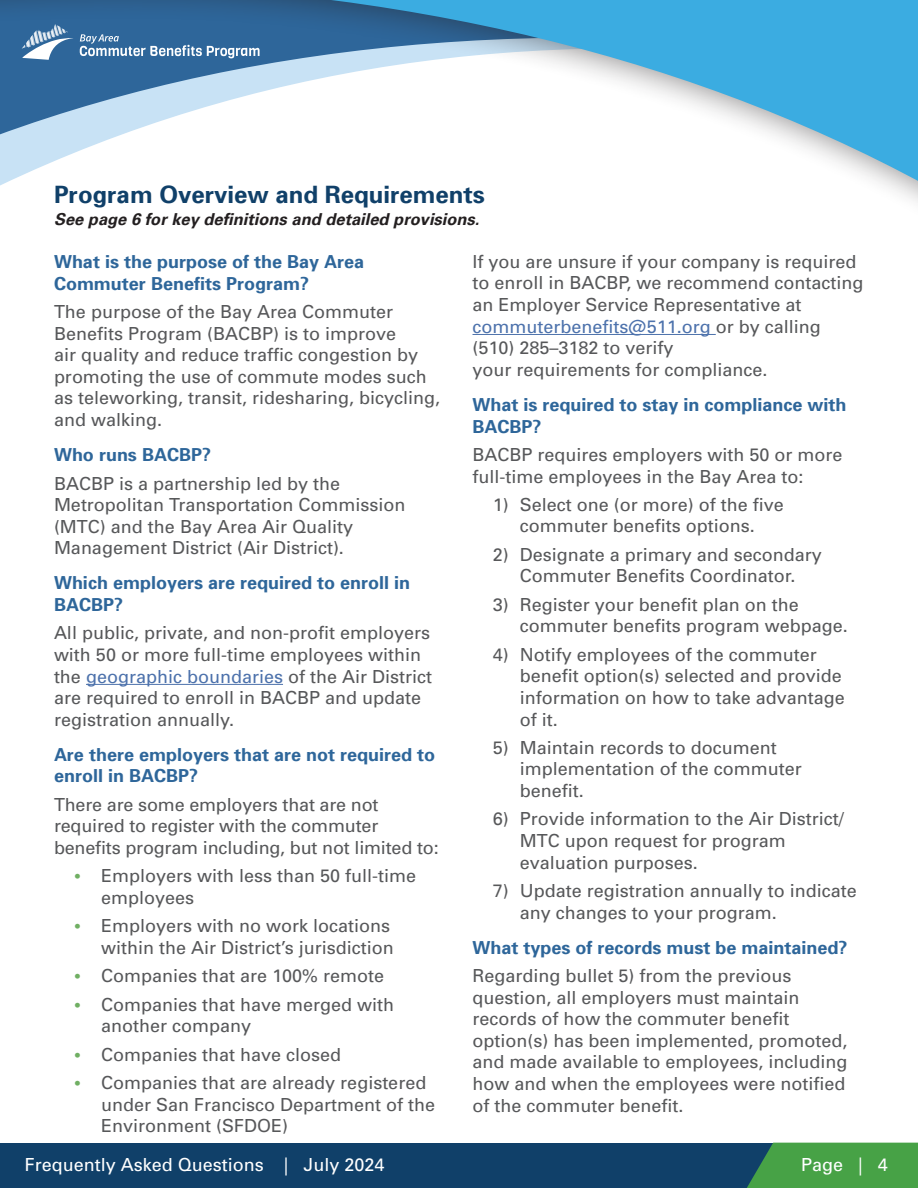
<style>
.page{position:relative;width:918px;height:1188px;background:#fff}
.page>*{position:absolute;margin:0;border:0;box-sizing:border-box;transform-origin:0 0}
.t1{font:700 24px "Univers 65";color:#104069}
.Body{font:18px/21.6px "Univers";color:#57585a}
.Bullets_Numbered_List{font:18px/21.6px "Univers";color:#57585a}
.Bullets{font:18px/21.6px "Univers";color:#57585a}
.H3{font:700 18px/21.6px "Univers 65";color:#2e669a}
.t2{font:18px "Univers";color:#fff}
.Body-2{font:italic 700 16.5px "Univers";color:#231f20}
.s1{color:#4d72ac}
.s2{font-family:"Univers 65";font-weight:700;font-size:19.5px;color:#70af63}
</style>
<div class="page">
<svg style="left:0;top:0;width:918px;height:203px"></svg>
<svg style="left:80px;top:34px;width:180px;height:24px"></svg>
<svg style="left:22px;top:24px;width:51px;height:35px"></svg>
<div style="left:0;top:1143px;width:918px;height:45px;background:#104069"></div>
<svg style="left:747px;top:1143px;width:171px;height:45px"></svg>
<hr style="left:86px;top:684px;width:197px;height:1px;background:#4d72ac">
<hr style="left:472px;top:334px;width:244px;height:1px;background:#4d72ac">
<h1 class="t1" style="left:54px;top:179px;width:432px">Program Overview and Requirements</h1>
<p class="Body-2" style="left:54px;top:209px;width:427px">See page 6 for key definitions and detailed provisions.</p>
<h6 class="H3" style="left:54px;top:250px;width:312px">What is the purpose of the Bay Area<br>Commuter Benefits Program?</h6>
<p class="Body" style="left:54px;top:301px;width:388px">The purpose of the Bay Area Commuter Benefits Program (BACBP) is to improve<br>air quality and reduce traffic congestion by promoting the use of commute modes such as teleworking, transit, ridesharing, bicycling, and walking.</p>
<h6 class="H3" style="left:54px;top:443px;width:159px">Who runs BACBP?</h6>
<p class="Body" style="left:54px;top:473px;width:353px">BACBP is a partnership led by the Metropolitan Transportation Commission (MTC) and the Bay Area Air Quality Management District (Air District).</p>
<h6 class="H3" style="left:54px;top:572px;width:358px">Which employers are required to enroll in<br>BACBP?</h6>
<p class="Body" style="left:54px;top:622px;width:380px">All public, private, and non-profit employers with 50 or more full-time employees within the <span class="s1">geographic boundaries</span> of the Air District are required to enroll in BACBP and update registration annually.</p>
<h6 class="H3" style="left:54px;top:743px;width:383px">Are there employers that are not required to enroll in BACBP?</h6>
<p class="Body" style="left:54px;top:794px;width:386px">There are some employers that are not required to register with the commuter benefits program including, but not limited to:</p>
<h3 class="Bullets" style="left:101px;top:865px;width:317px;text-indent:-27px"><span class="s2">•</span> Employers with less than 50 full-time employees</h3>
<h3 class="Bullets" style="left:74px;top:915px;width:321px;text-align:right"><span class="s2">•</span> Employers with no work locations within the Air District’s jurisdiction</h3>
<h3 class="Bullets" style="left:74px;top:965px;width:312px"><span class="s2">•</span> Companies that are 100% remote</h3>
<h3 class="Bullets" style="left:101px;top:994px;width:295px;text-indent:-27px"><span class="s2">•</span> Companies that have merged with another company</h3>
<h3 class="Bullets" style="left:74px;top:1044px;width:269px"><span class="s2">•</span> Companies that have closed</h3>
<h3 class="Bullets" style="left:101px;top:1072px;width:336px;text-indent:-27px"><span class="s2">•</span> Companies that are already registered under San Francisco Department of the<br>Environment (SFDOE)</h3>
<p class="Body" style="left:472px;top:251px;width:393px">If you are unsure if your company is required to enroll in BACBP, we recommend contacting an Employer Service Representative at <span class="s1">commuterbenefits@511.org</span> or by calling (510) 285–3182 to verify<br>your requirements for compliance.</p>
<h6 class="H3" style="left:472px;top:393px;width:376px">What is required to stay in compliance with<br>BACBP?</h6>
<p class="Body" style="left:472px;top:444px;width:372px">BACBP requires employers with 50 or more full-time employees in the Bay Area to:</p>
<h3 class="Bullets_Numbered_List" style="left:493px;top:494px;width:293px;text-align:center">1) Select one (or more) of the five commuter benefits options.</h3>
<h3 class="Bullets_Numbered_List" style="left:493px;top:544px;width:331px;text-align:center">2) Designate a primary and secondary<br>Commuter Benefits Coordinator.</h3>
<h3 class="Bullets_Numbered_List" style="left:520px;top:594px;width:330px;text-indent:-27px">3) Register your benefit plan on the commuter benefits program webpage.</h3>
<h3 class="Bullets_Numbered_List" style="left:520px;top:644px;width:327px;text-indent:-27px">4) Notify employees of the commuter benefit option(s) selected and provide information on how to take advantage of it.</h3>
<h3 class="Bullets_Numbered_List" style="left:520px;top:737px;width:283px;text-indent:-27px">5) Maintain records to document implementation of the commuter benefit.</h3>
<h3 class="Bullets_Numbered_List" style="left:520px;top:808px;width:326px;text-indent:-27px">6) Provide information to the Air District/<br>MTC upon request for program evaluation purposes.</h3>
<h3 class="Bullets_Numbered_List" style="left:520px;top:880px;width:339px;text-indent:-27px">7) Update registration annually to indicate any changes to your program.</h3>
<h6 class="H3" style="left:472px;top:936px;width:377px">What types of records must be maintained?</h6>
<p class="Body" style="left:472px;top:965px;width:377px">Regarding bullet 5) from the previous question, all employers must maintain records of how the commuter benefit option(s) has been implemented, promoted, and made available to employees, including how and when the employees were notified of the commuter benefit.</p>
<p class="t2" style="left:25px;top:1154px;width:361px">Frequently Asked Questions | July 2024</p>
<p class="t2" style="left:801px;top:1154px;width:88px">Page | 4</p>
</div>
